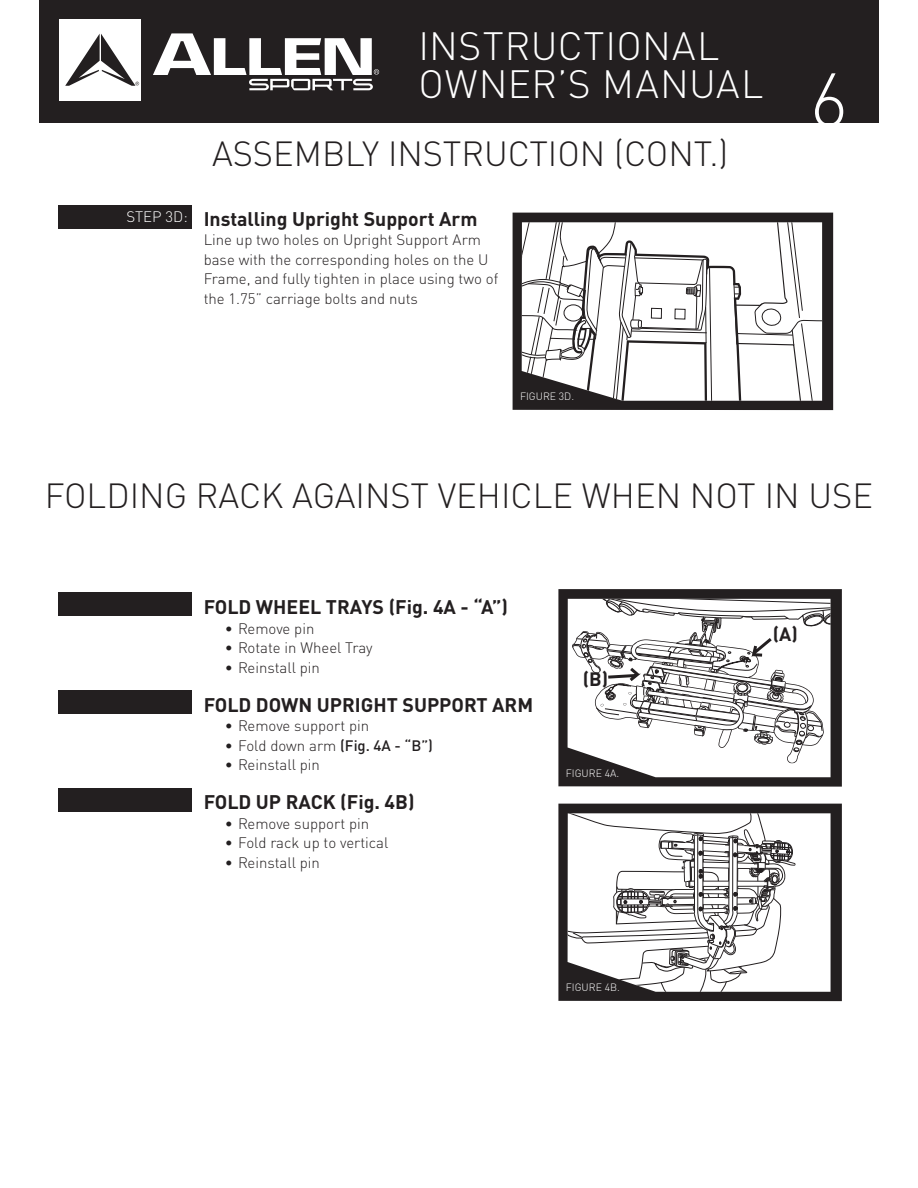
<style>
.page{position:relative;width:918px;height:1188px;background:#fff}
.page>*{position:absolute;margin:0;border:0;box-sizing:border-box;transform-origin:0 0}
.t1{font:300 39px/38.2px "DINOT";letter-spacing:.015em;color:#fff}
.t2{font:300 34.5px "DINOT";color:#231f20}
.t3{font:700 19.5px "DINOT";color:#231f20}
.t4{font:700 19.05px "DINOT";color:#231f20}
.t5{font:300 15px/19.5px "DINOT";color:#231f20}
.t6{font:300 10.5px "DINOT";color:#fff}
.s1{font-size:75px}
.s2{font-weight:500}
</style>
<div class="page">
<div style="left:39px;top:0;width:840px;height:123px;background:#231f20"></div>
<div style="left:59px;top:19px;width:82px;height:82px;background:#fff"></div>
<svg style="left:65px;top:34px;width:74px;height:52px"></svg>
<svg style="left:153px;top:33px;width:226px;height:57px"></svg>
<div style="left:58px;top:205px;width:134px;height:24px;background:#231f20"></div>
<div style="left:58px;top:592px;width:134px;height:24px;background:#231f20"></div>
<div style="left:58px;top:690px;width:134px;height:24px;background:#231f20"></div>
<div style="left:58px;top:788px;width:134px;height:24px;background:#231f20"></div>
<div style="left:513px;top:213px;width:320px;height:197px;background:#231f20"></div>
<div style="left:558px;top:589px;width:284px;height:198px;background:#231f20"></div>
<div style="left:558px;top:804px;width:284px;height:197px;background:#231f20"></div>
<svg style="left:522px;top:222px;width:300px;height:179px;background:#e2e1e1"></svg>
<svg style="left:568px;top:599px;width:263px;height:178px;fill:#fff"></svg>
<div style="left:796px;top:813px;width:35px;height:179px;background:#fff"></div>
<svg style="left:568px;top:813px;width:228px;height:179px;background:#d6d5d5"></svg>
<svg style="left:572px;top:599px;width:259px;height:164px;background:#dad9da"></svg>
<h1 class="t1" style="left:418px;top:26px;width:431px">INSTRUCTIONAL<br>OWNER’S MANUAL <span class="s1">6</span></h1>
<h2 class="t2" style="left:212px;top:132px;width:518px">ASSEMBLY INSTRUCTION (CONT.)</h2>
<h3 class="t3" style="left:126px;top:206px;width:352px"><sup>STEP</sup> <sup>3D:</sup> Installing Upright Support Arm</h3>
<p class="t5" style="left:204px;top:230px;width:296px">Line up two holes on Upright Support Arm base with the corresponding holes on the U Frame, and fully tighten in place using two of the 1.75” carriage bolts and nuts</p>
<p class="t6" style="left:520px;top:390px;width:56px">FIGURE 3D.</p>
<h2 class="t2" style="left:45px;top:475px;width:830px">FOLDING RACK AGAINST VEHICLE WHEN NOT IN USE</h2>
<h3 class="t3" style="left:204px;top:594px;width:306px">FOLD WHEEL TRAYS (Fig. 4A - “A”)</h3>
<p class="t5" style="left:225px;top:618px;width:91px">• Remove pin</p>
<p class="t5" style="left:225px;top:638px;width:150px">• Rotate in Wheel Tray</p>
<p class="t5" style="left:225px;top:657px;width:97px">• Reinstall pin</p>
<h3 class="t3" style="left:204px;top:692px;width:331px">FOLD DOWN UPRIGHT SUPPORT ARM</h3>
<p class="t5" style="left:225px;top:716px;width:146px">• Remove support pin</p>
<p class="t5" style="left:225px;top:735px;width:210px">• Fold down arm <span class="s2">(Fig. 4A - “B”)</span></p>
<p class="t5" style="left:225px;top:755px;width:97px">• Reinstall pin</p>
<h3 class="t3" style="left:204px;top:789px;width:212px">FOLD UP RACK (Fig. 4B)</h3>
<p class="t5" style="left:225px;top:813px;width:146px">• Remove support pin</p>
<p class="t5" style="left:225px;top:833px;width:165px">• Fold rack up to vertical</p>
<p class="t5" style="left:225px;top:852px;width:97px">• Reinstall pin</p>
<p class="t4" style="left:583px;top:667px;width:27px">(B)</p>
<p class="t6" style="left:566px;top:767px;width:55px">FIGURE 4A.</p>
<p class="t6" style="left:566px;top:981px;width:56px">FIGURE 4B.</p>
<p class="t4" style="left:773px;top:622px;width:27px">(A)</p>
</div>
